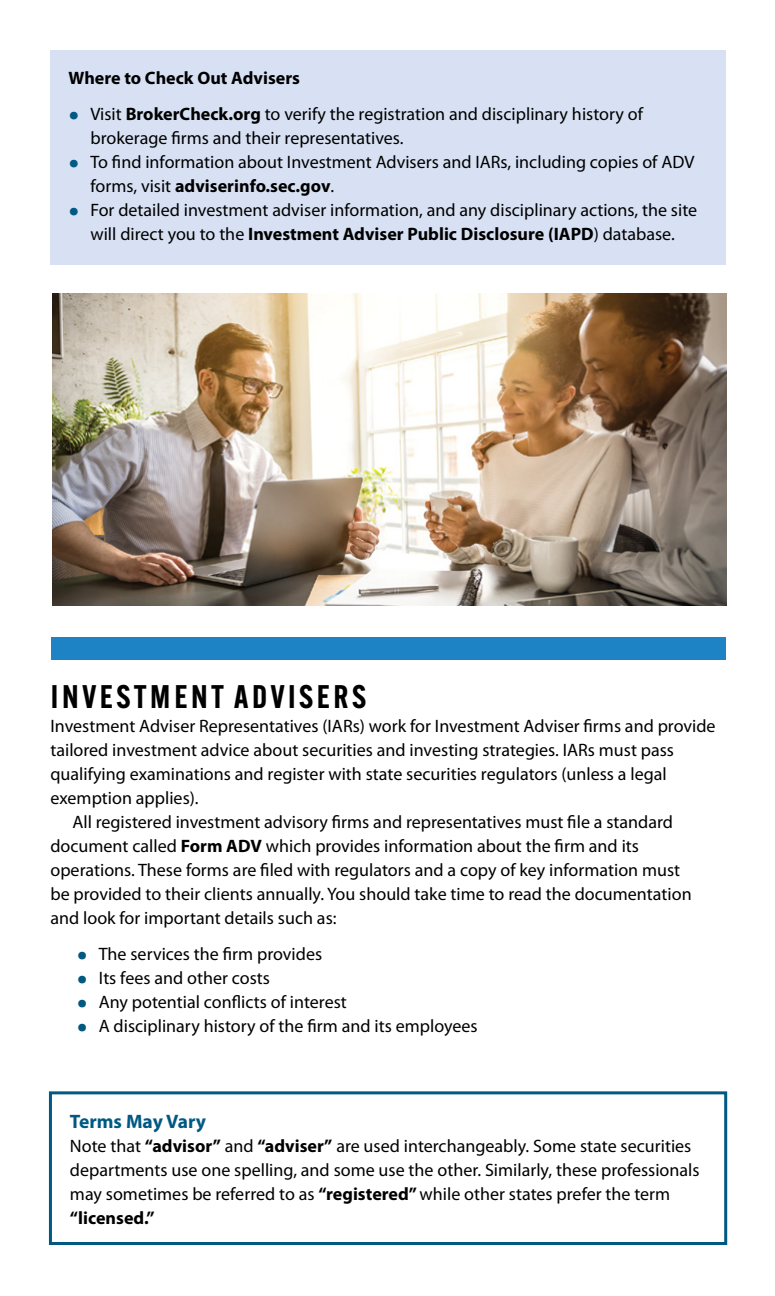
<style>
.page{position:relative;width:775px;height:1296px;background:#fff}
.page>*{position:absolute;margin:0;border:0;box-sizing:border-box;transform-origin:0 0}
.t1{font:600 32px "Alternate Gothic ATF";letter-spacing:.11em;color:#000}
.t2{font:700 19.6px "Myriad Pro";color:#005983}
.t3{font:18px/24px "Myriad Pro";color:#000}
.t4{font:700 18px "Myriad Pro";color:#000}
.s1{font-family:"Adobe Garamond Pro";font-size:28px;color:#005983}
.s2{font-weight:700}
</style>
<div class="page">
<div style="left:51px;top:637px;width:674px;height:22px;background:#1e83c5"></div>
<div style="left:50px;top:50px;width:675px;height:215px;background:#d8e1f3"></div>
<div style="left:49px;top:1091px;width:678px;height:154px;border:3px solid #005983"></div>
<img style="left:52px;top:293px;width:674px;height:313px">
<p class="t4" style="left:68px;top:68px;width:233px">Where to Check Out Advisers</p>
<p class="t3" style="left:90px;top:102px;width:554px;text-indent:-22px"><span class="s1">•</span> Visit <span class="s2">BrokerCheck.org</span> to verify the registration and disciplinary history of brokerage firms and their representatives.</p>
<p class="t3" style="left:90px;top:150px;width:605px;text-indent:-22px"><span class="s1">•</span> To find information about Investment Advisers and IARs, including copies of ADV forms, visit <span class="s2">adviserinfo.sec.gov</span>.</p>
<p class="t3" style="left:68px;top:198px;width:630px;text-align:center"><span class="s1">•</span> For detailed investment adviser information, and any disciplinary actions, the site will direct you to the <span class="s2">Investment Adviser Public Disclosure (IAPD</span>) database.</p>
<h1 class="t1" style="left:51px;top:676px;width:317px">INVESTMENT ADVISERS</h1>
<p class="t3" style="left:50px;top:714px;width:666px">Investment Adviser Representatives (IARs) work for Investment Adviser firms and provide</p>
<p class="t3" style="left:50px;top:738px;width:625px">tailored investment advice about securities and investing strategies. IARs must pass</p>
<p class="t3" style="left:50px;top:762px;width:617px">qualifying examinations and register with state securities regulators (unless a legal</p>
<p class="t3" style="left:50px;top:786px;width:150px">exemption applies).</p>
<p class="t3" style="left:72px;top:810px;width:602px">All registered investment advisory firms and representatives must file a standard</p>
<p class="t3" style="left:50px;top:834px;width:590px">document called <span class="s2">Form ADV</span> which provides information about the firm and its</p>
<p class="t3" style="left:50px;top:858px;width:631px">operations. These forms are filed with regulators and a copy of key information must</p>
<p class="t3" style="left:50px;top:882px;width:642px">be provided to their clients annually. You should take time to read the documentation</p>
<p class="t3" style="left:50px;top:906px;width:287px">and look for important details such as:</p>
<p class="t3" style="left:77px;top:942px;width:247px"><span class="s1">•</span> The services the firm provides</p>
<p class="t3" style="left:77px;top:966px;width:195px"><span class="s1">•</span> Its fees and other costs</p>
<p class="t3" style="left:77px;top:990px;width:271px"><span class="s1">•</span> Any potential conflicts of interest</p>
<p class="t3" style="left:77px;top:1014px;width:402px"><span class="s1">•</span> A disciplinary history of the firm and its employees</p>
<p class="t2" style="left:70px;top:1110px;width:138px">Terms May Vary</p>
<p class="t3" style="left:70px;top:1134px;width:631px">Note that <span class="s2">“advisor”</span> and <span class="s2">“adviser”</span> are used interchangeably. Some state securities departments use one spelling, and some use the other. Similarly, these professionals may sometimes be referred to as <span class="s2">“registered”</span> while other states prefer the term <span class="s2">“licensed.”</span></p>
</div>
